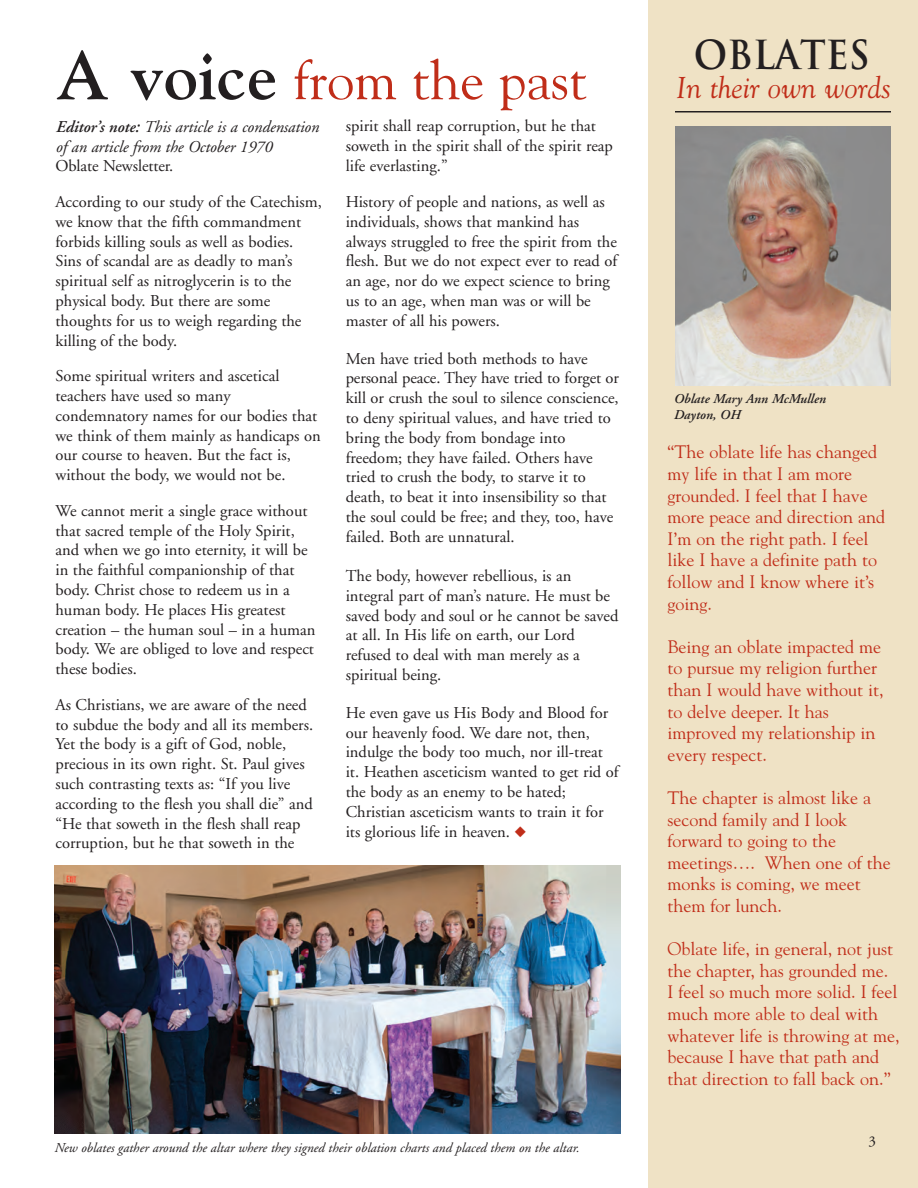
<style>
.page{position:relative;width:918px;height:1188px;background:#fff}
.page>*{position:absolute;margin:0;border:0;box-sizing:border-box;transform-origin:0 0}
.t1{font:54.45px "Goudy";color:#c02d19}
.t2{font:700 39px "Trajan Pro";color:#231f20;scale:.93 1}
.t3{font:italic 30px "Goudy";color:#c02d19}
.t4{font:18px/21.6px "Goudy";color:#c02d19}
.t5{font:16.5px/19.8px "Adobe Garamond";color:#231f20}
.t6{font:italic 16.5px/19.8px "Adobe Garamond";letter-spacing:-.005em;color:#231f20}
.t7{font:15px "Adobe Garamond";color:#231f20}
.t8{font:italic 13.5px "Adobe Garamond";color:#231f20}
.t9{font:italic 600 13.5px/16.5px "Adobe Garamond";color:#231f20}
.s1{font-weight:700;font-size:68.1px;color:#231f20}
.s2{font-weight:600}
.s3{color:#c02d19}
</style>
<div class="page">
<div style="left:648px;top:0;width:270px;height:1188px;background:#efe2c5"></div>
<img style="left:675px;top:127px;width:216px;height:259px">
<hr style="left:675px;top:111px;width:216px;height:1px;background:#231f20">
<img style="left:54px;top:865px;width:567px;height:269px">
<h1 class="t1" style="left:56px;top:59px;width:533px"><span class="s1">A voice</span> from the past</h1>
<p class="t6" style="left:56px;top:118px;width:265px"><span class="s2">Editor’s note:</span> This article is a condensation of an article from the October 1970</p>
<p class="t5" style="left:56px;top:150px;width:268px;line-height:35.5px">Oblate Newsletter.<br>According to our study of the Catechism,</p>
<p class="t5" style="left:56px;top:213px;width:247px">we know that the fifth commandment forbids killing souls as well as bodies.<br>Sins of scandal are as deadly to man’s spiritual self as nitroglycerin is to the physical body. But there are some thoughts for us to weigh regarding the killing of the body.</p>
<p class="t5" style="left:56px;top:368px;width:267px">Some spiritual writers and ascetical teachers have used so many condemnatory names for our bodies that we think of them mainly as handicaps on our course to heaven. But the fact is, without the body, we would not be.</p>
<p class="t5" style="left:56px;top:502px;width:261px">We cannot merit a single grace without that sacred temple of the Holy Spirit, and when we go into eternity, it will be in the faithful companionship of that body. Christ chose to redeem us in a human body. He places His greatest creation – the human soul – in a human body. We are obliged to love and respect these bodies.</p>
<p class="t5" style="left:56px;top:696px;width:259px">As Christians, we are aware of the need to subdue the body and all its members.<br>Yet the body is a gift of God, noble, precious in its own right. St. Paul gives such contrasting texts as: “If you live according to the flesh you shall die” and “He that soweth in the flesh shall reap corruption, but he that soweth in the</p>
<p class="t5" style="left:346px;top:117px;width:269px">spirit shall reap corruption, but he that soweth in the spirit shall of the spirit reap life everlasting.”</p>
<p class="t5" style="left:346px;top:193px;width:273px">History of people and nations, as well as individuals, shows that mankind has always struggled to free the spirit from the flesh. But we do not expect ever to read of an age, nor do we expect science to bring us to an age, when man was or will be master of all his powers.</p>
<p class="t5" style="left:346px;top:350px;width:275px">Men have tried both methods to have personal peace. They have tried to forget or kill or crush the soul to silence conscience, to deny spiritual values, and have tried to bring the body from bondage into freedom; they have failed. Others have tried to crush the body, to starve it to death, to beat it into insensibility so that the soul could be free; and they, too, have failed. Both are unnatural.</p>
<p class="t5" style="left:346px;top:567px;width:274px">The body, however rebellious, is an integral part of man’s nature. He must be saved body and soul or he cannot be saved at all. In His life on earth, our Lord refused to deal with man merely as a spiritual being.</p>
<p class="t5" style="left:346px;top:704px;width:274px">He even gave us His Body and Blood for our heavenly food. We dare not, then, indulge the body too much, nor ill-treat it. Heathen asceticism wanted to get rid of the body as an enemy to be hated; Christian asceticism wants to train it for its glorious life in heaven. <span class="s3">◆</span></p>
<p class="t8" style="left:54px;top:1142px;width:527px">New oblates gather around the altar where they signed their oblation charts and placed them on the altar.</p>
<h2 class="t2" style="left:694px;top:33px;width:191px">OBLATES</h2>
<h3 class="t3" style="left:676px;top:76px;width:216px">In their own words</h3>
<p class="t9" style="left:673px;top:391px;width:154px">Oblate Mary Ann McMullen<br>Dayton, OH</p>
<p class="t4" style="left:668px;top:443px;width:219px">“The oblate life has changed my life in that I am more grounded. I feel that I have more peace and direction and<br>I’m on the right path. I feel like I have a definite path to follow and I know where it’s going.</p>
<p class="t4" style="left:668px;top:637px;width:218px">Being an oblate impacted me to pursue my religion further than I would have without it, to delve deeper. It has improved my relationship in every respect.</p>
<p class="t4" style="left:668px;top:788px;width:225px">The chapter is almost like a second family and I look forward to going to the meetings…. When one of the monks is coming, we meet them for lunch.</p>
<p class="t4" style="left:668px;top:940px;width:234px">Oblate life, in general, not just the chapter, has grounded me.<br>I feel so much more solid. I feel much more able to deal with whatever life is throwing at me, because I have that path and that direction to fall back on.”</p>
<p class="t7" style="left:868px;top:1135px;width:9px">3</p>
</div>
